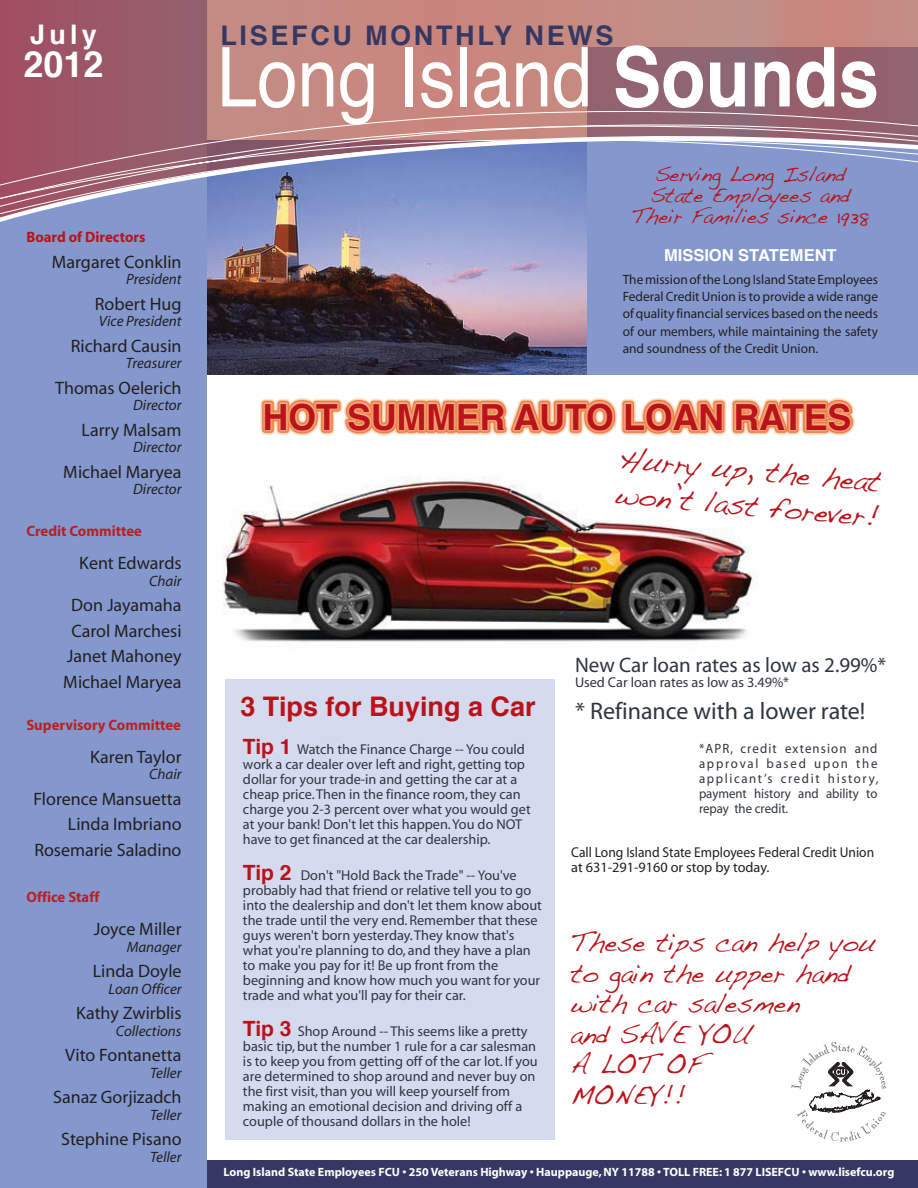
<style>
.page{position:relative;width:918px;height:1188px;background:#fff}
.page>*{position:absolute;margin:0;border:0;box-sizing:border-box;transform-origin:0 0}
.t1{font:82.5px "Helvetica";color:#fff;scale:.88 1}
.t2{font:700 36px "Helvetica";letter-spacing:-.01em;color:#ba1319}
.t3{font:700 36px "Helvetica";color:#fff}
.t4{font:29.4px/35.2px "Handwriting Dakota";color:#ba1319;scale:.96 1}
.t5{font:700 27px "Helvetica";letter-spacing:.1em;color:#353863}
.t6{font:700 27px "Helvetica";color:#b91319}
.t7{font:700 27px "Helvetica";color:#fff}
.t8{font:26.7px/30.6px "Handwriting Dakota";color:#ba1319;scale:.96 1}
.t9{font:24px "Myriad";color:#2e3640}
.t10{font:21px/21px "Handwriting Dakota";color:#ba1319;text-align:center;scale:.96 1}
.t11{font:21px "Myriad";color:#2e3640}
.t12{font:18px/25.5px "Myriad";color:#231f20;text-align:center}
.t13{font:700 16.5px "Helvetica";color:#fff}
.t14{font:italic 15px "Myriad";color:#231f20}
.t15{font:700 15px "Myriad";color:#ba2025}
.t16{font:700 15px "Myriad";color:#ba1319}
.t17{font:14.25px/15px "Myriad";color:#2e3640}
.t18{font:14.25px/15.8px "Myriad";color:#231f20;scale:.95 1}
.t19{font:13.5px/17.2px "Myriad";color:#231f20;text-align:justify}
.t20{font:13.5px/15px "Myriad";color:#2e3640;text-align:justify;scale:.95 1}
.t21{font:700 12px "Myriad";color:#fff}
.s1{font-weight:700}
.s2{font-family:"Helvetica";font-weight:700;font-size:21px;color:#b91319}
</style>
<div class="page">
<div style="left:191px;top:1160px;width:727px;height:28px;background:#353863"></div>
<img style="left:207px;top:282px;width:380px;height:93px">
<div style="left:587px;top:47px;width:331px;height:330px;background:#8498cd"></div>
<div style="left:195px;top:375px;width:723px;height:21px;background:#fff"></div>
<div style="left:0;top:0;width:207px;height:1188px;background:#8498cd"></div>
<img style="left:0;top:0;width:918px;height:282px">
<svg style="left:0;top:80px;width:918px;height:155px;background:#a8767f"></svg>
<svg style="left:0;top:132px;width:918px;height:98px"></svg>
<svg style="left:791px;top:1042px;width:95px;height:99px"></svg>
<img style="left:223px;top:491px;width:530px;height:189px">
<svg style="left:255px;top:354px;width:600px;height:137px"></svg>
<div style="left:225px;top:680px;width:330px;height:460px;background:#d6daef"></div>
<h3 class="t7" style="left:30px;top:13px;width:68px">July</h3>
<h2 class="t3" style="left:23px;top:35px;width:82px">2012</h2>
<p class="t16" style="left:26px;top:230px;width:121px">Board of Directors</p>
<p class="t12" style="left:52px;top:250px;width:131px">Margaret Conklin</p>
<p class="t14" style="left:126px;top:272px;width:57px">President</p>
<p class="t12" style="left:95px;top:292px;width:88px">Robert Hug</p>
<p class="t14" style="left:99px;top:314px;width:84px">Vice President</p>
<p class="t12" style="left:71px;top:334px;width:112px">Richard Causin</p>
<p class="t14" style="left:126px;top:356px;width:57px">Treasurer</p>
<p class="t12" style="left:55px;top:376px;width:128px">Thomas Oelerich</p>
<p class="t14" style="left:133px;top:398px;width:50px">Director</p>
<p class="t12" style="left:82px;top:418px;width:102px">Larry Malsam</p>
<p class="t14" style="left:133px;top:440px;width:50px">Director</p>
<p class="t12" style="left:63px;top:460px;width:120px">Michael Maryea</p>
<p class="t14" style="left:133px;top:482px;width:50px">Director</p>
<p class="t15" style="left:26px;top:524px;width:117px">Credit Committee</p>
<p class="t12" style="left:79px;top:551px;width:104px">Kent Edwards</p>
<p class="t14" style="left:149px;top:574px;width:34px">Chair</p>
<p class="t12" style="left:63px;top:593px;width:120px">Don Jayamaha<br>Carol Marchesi<br>Janet Mahoney<br>Michael Maryea</p>
<p class="t15" style="left:26px;top:717px;width:156px">Supervisory Committee</p>
<p class="t12" style="left:90px;top:745px;width:93px">Karen Taylor</p>
<p class="t14" style="left:149px;top:767px;width:34px">Chair</p>
<p class="t12" style="left:34px;top:787px;width:150px;text-align:right">Florence Mansuetta<br>Linda Imbriano<br>Rosemarie Saladino</p>
<p class="t15" style="left:26px;top:890px;width:75px">Office Staff</p>
<p class="t12" style="left:94px;top:917px;width:89px">Joyce Miller</p>
<p class="t14" style="left:127px;top:940px;width:56px">Manager</p>
<p class="t12" style="left:93px;top:959px;width:90px">Linda Doyle</p>
<p class="t14" style="left:109px;top:982px;width:74px">Loan Officer</p>
<p class="t12" style="left:76px;top:1001px;width:107px">Kathy Zwirblis</p>
<p class="t14" style="left:116px;top:1024px;width:67px">Collections</p>
<p class="t12" style="left:65px;top:1043px;width:118px">Vito Fontanetta</p>
<p class="t14" style="left:150px;top:1066px;width:33px">Teller</p>
<p class="t12" style="left:53px;top:1085px;width:130px">Sanaz Gorjizadch</p>
<p class="t14" style="left:150px;top:1108px;width:33px">Teller</p>
<p class="t12" style="left:61px;top:1127px;width:122px">Stephine Pisano</p>
<p class="t14" style="left:150px;top:1150px;width:33px">Teller</p>
<h3 class="t5" style="left:220px;top:13px;width:395px">LISEFCU MONTHLY NEWS</h3>
<h1 class="t1" style="left:217px;top:14px;width:754px">Long Island <span class="s1">Sounds</span></h1>
<h3 class="t10" style="left:631px;top:163px;width:249px">Serving Long Island<br>State Employees and<br>Their Families since 1938</h3>
<p class="t13" style="left:664px;top:241px;width:174px">MISSION STATEMENT</p>
<p class="t19" style="left:623px;top:271px;width:257px">Themissionofthe LongIslandState Employees Federal Credit Union is to provide a wide range of quality financialservices based on the needs of our members, while maintaining the safety and soundness of the Credit Union.</p>
<h2 class="t2" style="left:263px;top:388px;width:590px">HOT SUMMER AUTO LOAN RATES</h2>
<h3 class="t4" style="left:620px;top:441px;width:277px;rotate:5deg">Hurry up, the heat won’t last forever!</h3>
<h3 class="t6" style="left:240px;top:685px;width:297px">3 Tips for Buying a Car</h3>
<p class="t17" style="left:243px;top:742px;width:289px"><span class="s2">Tip 1</span> Watch the Finance Charge -- You could work a car dealer over left and right, getting top dollar for your trade-in and getting the car at a cheap price.Then in the finance room, they can charge you 2-3 percent over what you would get at your bank! Don't let this happen.You do NOT have to get financed at the car dealership.</p>
<p class="t17" style="left:243px;top:868px;width:301px"><span class="s2">Tip 2</span> Don't "Hold Back the Trade" -- You've probably had that friend or relative tell you to go into the dealership and don't let them know about the trade until the very end. Remember that these guys weren't born yesterday.They know that's what you're planning to do, and they have a plan to make you pay for it! Be up front from the beginning and know how much you want for your trade and what you'll pay for their car.</p>
<p class="t17" style="left:243px;top:1024px;width:296px"><span class="s2">Tip 3</span> Shop Around -- This seems like a pretty basic tip, but the number 1 rule for a car salesman is to keep you from getting off of the car lot. If you are determined to shop around and never buy on the first visit, than you will keep yourself from making an emotional decision and driving off a couple of thousand dollars in the hole!</p>
<h3 class="t11" style="left:575px;top:654px;width:313px">New Car loan rates as low as 2.99%*</h3>
<p class="t17" style="left:575px;top:676px;width:216px">Used Car loan rates as low as 3.49%*</p>
<h3 class="t9" style="left:575px;top:699px;width:292px">* Refinance with a lower rate!</h3>
<p class="t20" style="left:699px;top:741px;width:190px">*APR, credit extension and approval based upon the applicant’s credit history, payment history and ability to repay the credit.</p>
<p class="t18" style="left:571px;top:844px;width:320px">Call Long Island State Employees Federal Credit Union at 631-291-9160 or stop by today.</p>
<h3 class="t8" style="left:570px;top:926px;width:320px">These tips can help you to gain the upper hand with car salesmen<br>and SAVE YOU<br>A LOT OF<br>MONEY!!</h3>
<p class="t21" style="left:224px;top:1166px;width:672px">Long Island State Employees FCU • 250 Veterans Highway • Hauppauge, NY 11788 • TOLL FREE: 1 877 LISEFCU • www.lisefcu.org</p>
</div>
